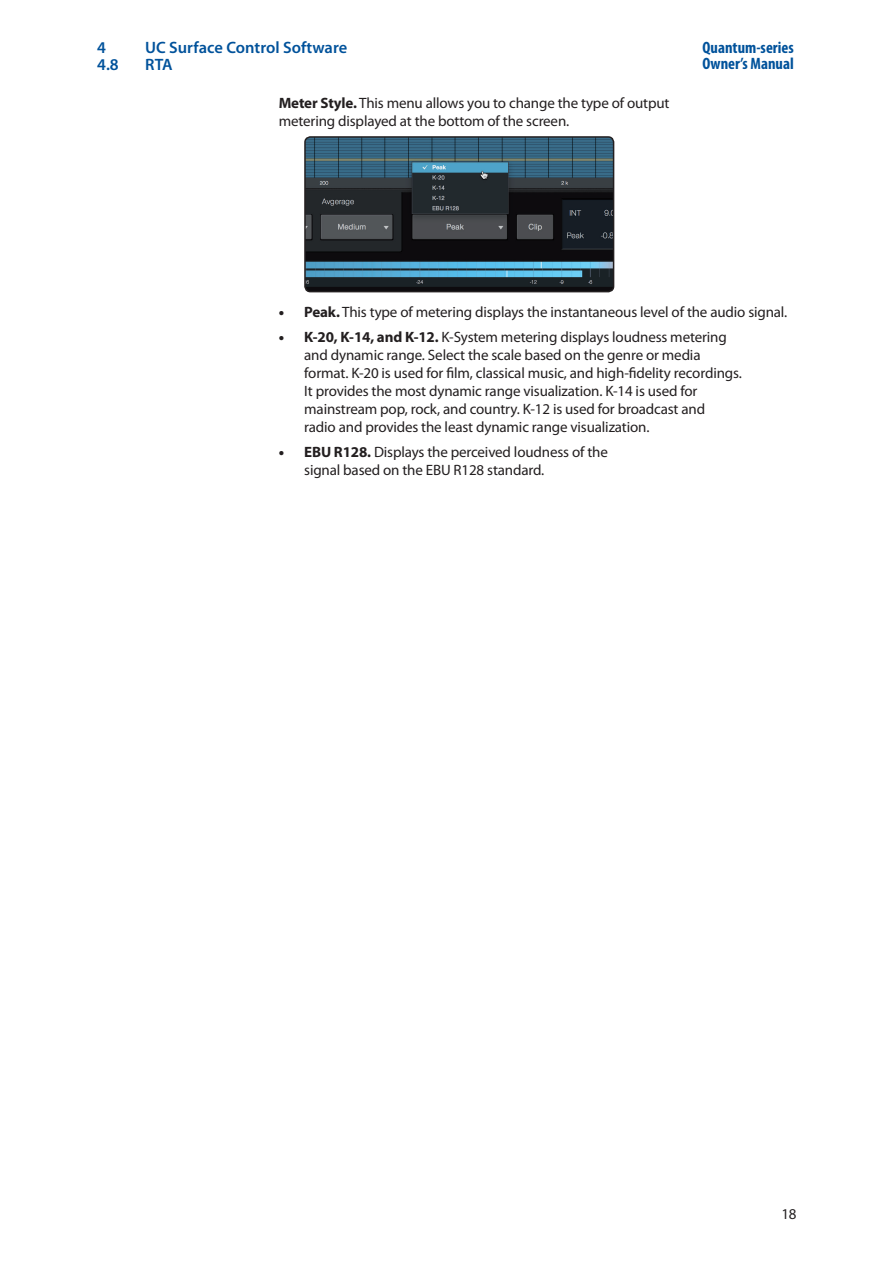
<style>
.page{position:relative;width:893px;height:1263px;background:#fff}
.page>*{position:absolute;margin:0;border:0;box-sizing:border-box;transform-origin:0 0}
.t1{font:600 16.5px "Myriad Pro";color:#01529b}
.t2{font:700 condensed 16.5px/16.5px "Myriad Pro";color:#01529b}
.Body_L1{font:15px/18px "Myriad Pro";letter-spacing:-.01em;color:#231f20}
.s1{font-weight:700}
.s2{font-weight:900}
</style>
<div class="page">
<img style="left:305px;top:137px;width:309px;height:155px">
<div style="left:304px;top:136px;width:310px;height:156px;border:2px solid #231f20;border-radius:5px"></div>
<p class="t1" style="left:97px;top:39px;width:10px">4</p>
<p class="t1" style="left:145px;top:39px;width:204px">UC Surface Control Software</p>
<p class="t1" style="left:97px;top:55px;width:23px">4.8</p>
<p class="t1" style="left:145px;top:55px;width:29px">RTA</p>
<p class="Body_L1" style="left:279px;top:95px;width:392px"><span class="s1">Meter Style.</span> This menu allows you to change the type of output metering displayed at the bottom of the screen.</p>
<p class="t2" style="left:702px;top:39px;width:93px">Quantum-series<br>Owner’s Manual</p>
<p class="Body_L1" style="left:279px;top:303px;width:510px"><span class="s2">•</span> <span class="s1">Peak.</span> This type of metering displays the instantaneous level of the audio signal.</p>
<p class="Body_L1" style="left:304px;top:328px;width:439px;text-indent:-26px"><span class="s2">•</span> <span class="s1">K-20, K-14, and K-12.</span> K-System metering displays loudness metering and dynamic range. Select the scale based on the genre or media format. K-20 is used for film, classical music, and high-fidelity recordings.<br>It provides the most dynamic range visualization. K-14 is used for mainstream pop, rock, and country. K-12 is used for broadcast and<br>radio and provides the least dynamic range visualization.</p>
<p class="Body_L1" style="left:304px;top:443px;width:305px;text-indent:-26px"><span class="s2">•</span> <span class="s1">EBU R128.</span> Displays the perceived loudness of the signal based on the EBU R128 standard.</p>
<p class="Body_L1" style="left:781px;top:1205px;width:17px">18</p>
</div>
